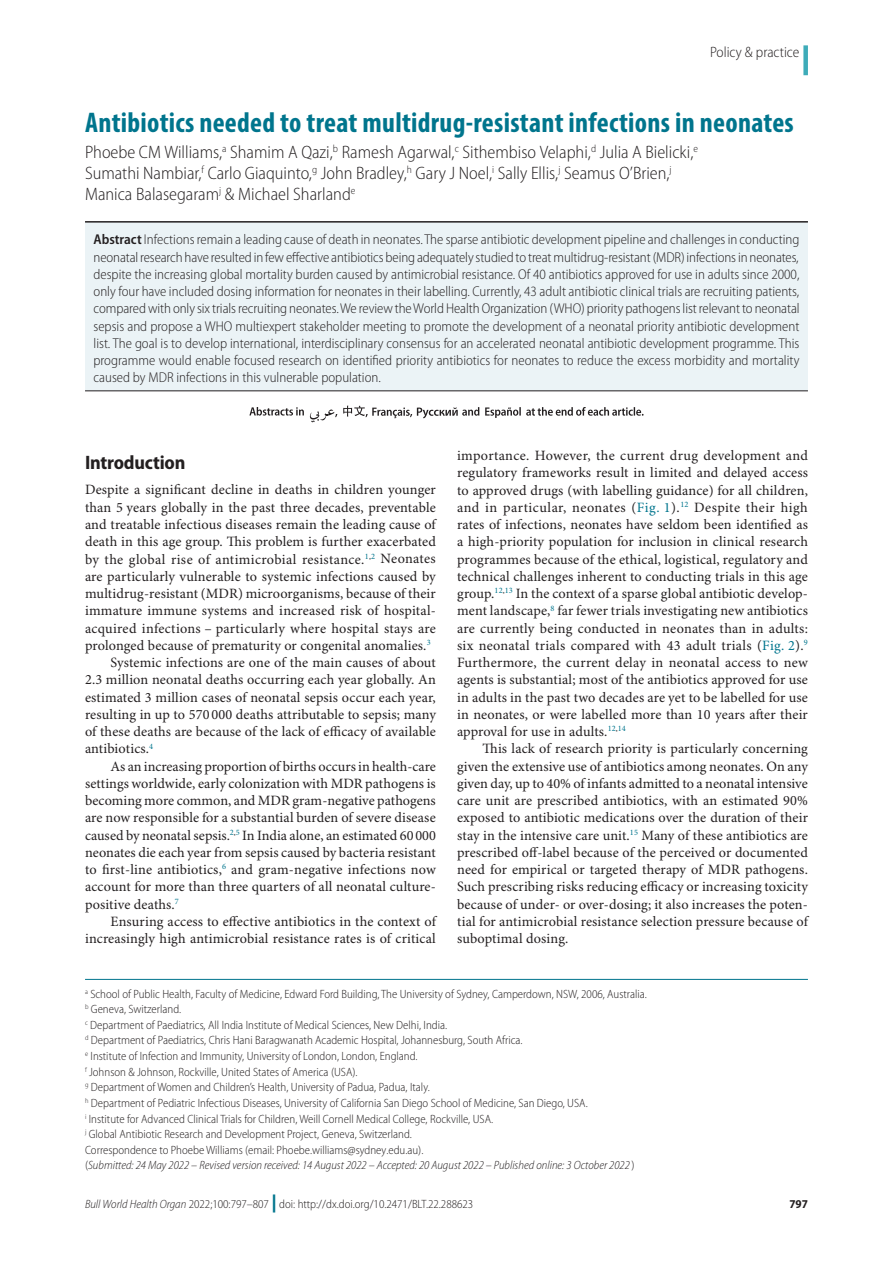
<style>
.page{position:relative;width:893px;height:1263px;background:#fff}
.page>*{position:absolute;margin:0;border:0;box-sizing:border-box;transform-origin:0 0}
.t1{font:700 condensed 28.5px "Myriad Pro";letter-spacing:.01em;color:#00758d}
.t2{font:700 semi-condensed 19.5px "Myriad Pro";letter-spacing:-.01em;color:#231f20}
.t3{font:300 semi-condensed 18px/21px "Myriad Pro";color:#231f20}
.t4{font:300 semi-condensed 15px "Myriad Pro";color:#231f20}
.t5{font:14.25px/17.2px "Minion Pro";letter-spacing:.01em;color:#231f20;text-align:justify}
.t6{font:300 semi-condensed 14.25px/17.2px "Myriad Pro";color:#231f20;text-align:justify}
.t7{font:300 semi-condensed 12px/15.6px "Myriad Pro";color:#231f20}
.t8{font:700 semi-condensed 12px "Myriad Pro";color:#231f20}
.s1{font-weight:600}
.s2{color:#00758d}
.s3{font-style:italic}
.s4{font-weight:900;font-stretch:normal;font-size:18px;color:#00758d}
</style>
<div class="page">
<div style="left:803px;top:45px;width:5px;height:30px;background:#3eacb9"></div>
<div style="left:85px;top:222px;width:723px;height:169px;background:#ebf3f6"></div>
<hr style="left:85px;top:979px;width:723px;height:1px;background:#00758d">
<hr style="left:85px;top:390px;width:723px;height:1px;background:#231f20">
<hr style="left:85px;top:221px;width:723px;height:2px;background:#231f20">
<svg style="left:310px;top:406px;width:334px;height:16px"></svg>
<svg style="left:249px;top:407px;width:55px;height:9px"></svg>
<p class="t4" style="left:710px;top:44px;width:91px">Policy &amp; practice</p>
<h1 class="t1" style="left:85px;top:105px;width:710px">Antibiotics needed to treat multidrug-resistant infections in neonates</h1>
<p class="t3" style="left:85px;top:141px;width:614px">Phoebe CM Williams,<sup>a</sup> Shamim A Qazi,<sup>b</sup> Ramesh Agarwal,<sup>c</sup> Sithembiso Velaphi,<sup>d</sup> Julia A Bielicki,<sup>e<br></sup>Sumathi Nambiar,<sup>f</sup> Carlo Giaquinto,<sup>g</sup> John Bradley,<sup>h</sup> Gary J Noel,<sup>i</sup> Sally Ellis,<sup>j</sup> Seamus O’Brien,<sup>j<br></sup>Manica Balasegaram<sup>j</sup> &amp; Michael Sharland<sup>e</sup></p>
<p class="t6" style="left:94px;top:231px;width:708px"><span class="s1">Abstract</span> Infections remain a leading cause of death in neonates. The sparse antibiotic development pipeline and challenges in conducting neonatal research have resulted in few effective antibiotics being adequately studied to treat multidrug-resistant (MDR) infections in neonates, despite the increasing global mortality burden caused by antimicrobial resistance. Of 40 antibiotics approved for use in adults since 2000, only four have included dosing information for neonates in their labelling. Currently, 43 adult antibiotic clinical trials are recruiting patients, compared with only six trials recruiting neonates. We review the World Health Organization (WHO) priority pathogens list relevant to neonatal sepsis and propose a WHO multiexpert stakeholder meeting to promote the development of a neonatal priority antibiotic development list. The goal is to develop international, interdisciplinary consensus for an accelerated neonatal antibiotic development programme. This programme would enable focused research on identified priority antibiotics for neonates to reduce the excess morbidity and mortality caused by MDR infections in this vulnerable population.</p>
<h2 class="t2" style="left:85px;top:451px;width:102px">Introduction</h2>
<p class="t5" style="left:85px;top:482px;width:352px">Despite a significant decline in deaths in children younger</p>
<p class="t5" style="left:85px;top:499px;width:352px">than 5 years globally in the past three decades, preventable</p>
<p class="t5" style="left:85px;top:516px;width:352px">and treatable infectious diseases remain the leading cause of</p>
<p class="t5" style="left:85px;top:534px;width:352px">death in this age group. This problem is further exacerbated</p>
<p class="t5" style="left:85px;top:551px;width:352px">by the global rise of antimicrobial resistance.<sup>1</sup><sup>,</sup><sup>2</sup> Neonates</p>
<p class="t5" style="left:85px;top:568px;width:352px">are particularly vulnerable to systemic infections caused by</p>
<p class="t5" style="left:85px;top:585px;width:352px">multidrug-resistant (MDR) microorganisms, because of their</p>
<p class="t5" style="left:85px;top:603px;width:352px">immature immune systems and increased risk of hospital-</p>
<p class="t5" style="left:85px;top:620px;width:352px">acquired infections – particularly where hospital stays are</p>
<p class="t5" style="left:85px;top:637px;width:347px">prolonged because of prematurity or congenital anomalies.<sup>3</sup></p>
<p class="t5" style="left:111px;top:654px;width:327px">Systemic infections are one of the main causes of about</p>
<p class="t5" style="left:85px;top:672px;width:352px">2.3 million neonatal deaths occurring each year globally. An</p>
<p class="t5" style="left:85px;top:689px;width:352px">estimated 3 million cases of neonatal sepsis occur each year,</p>
<p class="t5" style="left:85px;top:706px;width:352px">resulting in up to 570 000 deaths attributable to sepsis; many</p>
<p class="t5" style="left:85px;top:723px;width:352px">of these deaths are because of the lack of efficacy of available</p>
<p class="t5" style="left:85px;top:741px;width:70px">antibiotics.<sup>4</sup></p>
<p class="t5" style="left:111px;top:758px;width:327px">As an increasing proportion of births occurs in health-care</p>
<p class="t5" style="left:85px;top:775px;width:352px">settings worldwide, early colonization with MDR pathogens is</p>
<p class="t5" style="left:85px;top:792px;width:352px">becoming more common, and MDR gram-negative pathogens</p>
<p class="t5" style="left:85px;top:810px;width:352px">are now responsible for a substantial burden of severe disease</p>
<p class="t5" style="left:85px;top:827px;width:352px">caused by neonatal sepsis.<sup>2</sup><sup>,</sup><sup>5</sup> In India alone, an estimated 60 000</p>
<p class="t5" style="left:85px;top:844px;width:352px">neonates die each year from sepsis caused by bacteria resistant</p>
<p class="t5" style="left:85px;top:861px;width:352px">to first-line antibiotics,<sup>6</sup> and gram-negative infections now</p>
<p class="t5" style="left:85px;top:879px;width:352px">account for more than three quarters of all neonatal culture-</p>
<p class="t5" style="left:85px;top:896px;width:95px">positive deaths.<sup>7</sup></p>
<p class="t5" style="left:111px;top:913px;width:327px">Ensuring access to effective antibiotics in the context of</p>
<p class="t5" style="left:85px;top:930px;width:352px">increasingly high antimicrobial resistance rates is of critical</p>
<p class="t5" style="left:457px;top:447px;width:352px">importance. However, the current drug development and regulatory frameworks result in limited and delayed access to approved drugs (with labelling guidance) for all children, and in particular, neonates (<span class="s2">Fig. 1</span>).<sup>12</sup> Despite their high rates of infections, neonates have seldom been identified as a high-priority population for inclusion in clinical research programmes because of the ethical, logistical, regulatory and technical challenges inherent to conducting trials in this age group.<sup>12</sup><sup>,</sup><sup>13</sup> In the context of a sparse global antibiotic develop&shy;ment landscape,<sup>8</sup> far fewer trials investigating new antibiotics are currently being conducted in neonates than in adults: six neonatal trials compared with 43 adult trials (<span class="s2">Fig. 2</span>).<sup>9<br></sup>Furthermore, the current delay in neonatal access to new agents is substantial; most of the antibiotics approved for use in adults in the past two decades are yet to be labelled for use in neonates, or were labelled more than 10 years after their approval for use in adults.<sup>12</sup><sup>,</sup><sup>14</sup></p>
<p class="t5" style="left:457px;top:741px;width:352px;text-indent:26px">This lack of research priority is particularly concerning given the extensive use of antibiotics among neonates. On any given day, up to 40% of infants admitted to a neonatal intensive care unit are prescribed antibiotics, with an estimated 90% exposed to antibiotic medications over the duration of their stay in the intensive care unit.<sup>15</sup> Many of these antibiotics are prescribed off-label because of the perceived or documented need for empirical or targeted therapy of MDR pathogens.<br>Such prescribing risks reducing efficacy or increasing toxicity because of under- or over-dosing; it also increases the poten&shy;tial for antimicrobial resistance selection pressure because of suboptimal dosing.</p>
<p class="t7" style="left:85px;top:986px;width:563px"><sup>a</sup> School of Public Health, Faculty of Medicine, Edward Ford Building, The University of Sydney, Camperdown, NSW, 2006, Australia. <sup>b</sup> Geneva, Switzerland.<br><sup>c</sup> Department of Paediatrics, All India Institute of Medical Sciences, New Delhi, India.<br><sup>d</sup> Department of Paediatrics, Chris Hani Baragwanath Academic Hospital, Johannesburg, South Africa.<br><sup>e</sup> Institute of Infection and Immunity, University of London, London, England.<br><sup>f</sup> Johnson &amp; Johnson, Rockville, United States of America (USA).<br><sup>g</sup> Department of Women and Children’s Health, University of Padua, Padua, Italy.<br><sup>h</sup> Department of Pediatric Infectious Diseases, University of California San Diego School of Medicine, San Diego, USA.<br><sup>i</sup> Institute for Advanced Clinical Trials for Children, Weill Cornell Medical College, Rockville, USA.<br><sup>j</sup> Global Antibiotic Research and Development Project, Geneva, Switzerland.<br>Correspondence to Phoebe Williams (email: Phoebe.williams@sydney.edu.au).<br>(<span class="s3">Submitted: 24 May 2022 – Revised version received: 14 August 2022 – Accepted: 20 August 2022 – Published online: 3 October 2022</span> )</p>
<p class="t7" style="left:85px;top:1197px;width:390px"><span class="s3">Bull World Health Organ</span> 2022;100:797–807 <span class="s4">|</span> doi: http://dx.doi.org/10.2471/BLT.22.288623</p>
<p class="t8" style="left:789px;top:1197px;width:20px">797</p>
</div>
